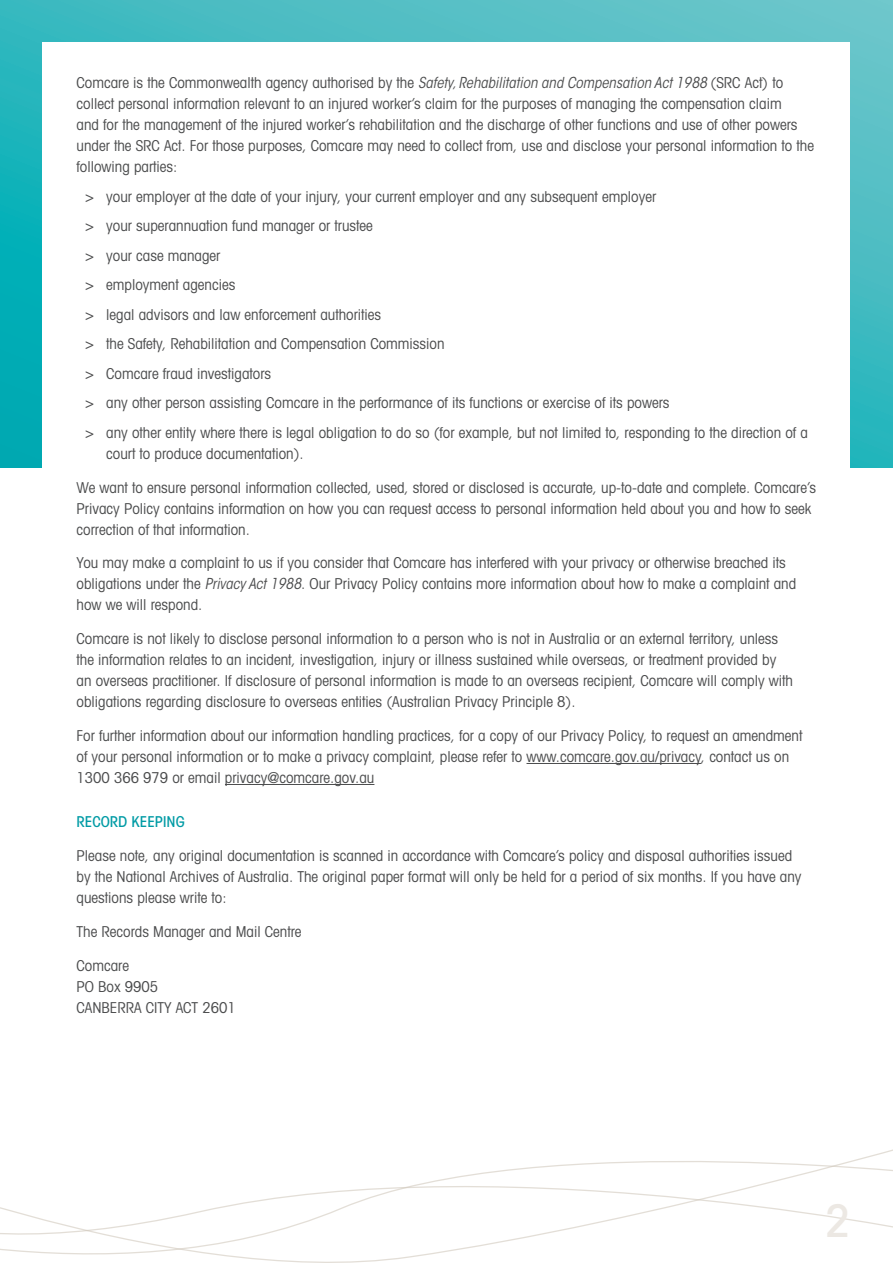
<style>
.page{position:relative;width:893px;height:1263px;background:#fff}
.page>*{position:absolute;margin:0;border:0;box-sizing:border-box;transform-origin:0 0}
.t1{font:500 condensed 45px "Avant Garde";color:#ece8e3}
.Text{font:condensed 15px/21px "Avant Garde";color:#4b4c4d}
.Bullet_1{font:condensed 15px/21px "Avant Garde";color:#4b4c4d}
.Heading_1{font:500 condensed 15px "Avant Garde";color:#009ba5}
.s1{font-family:"ITC Avant Garde Std";font-style:italic}
</style>
<div class="page">
<svg style="left:0;top:1149px;width:893px;height:114px"></svg>
<svg style="left:0;top:0;width:893px;height:468px;background:#41bbc1"></svg>
<div style="left:43px;top:43px;width:807px;height:478px;background:#fff"></div>
<hr style="left:526px;top:763px;width:175px;height:1px;background:#4b4c4d">
<hr style="left:225px;top:784px;width:149px;height:1px;background:#4b4c4d">
<p class="Text" style="left:77px;top:72px;width:739px">Comcare is the Commonwealth agency authorised by the <span class="s1">Safety, Rehabilitation and Compensation Act 1988</span> (SRC Act) to collect personal information relevant to an injured worker’s claim for the purposes of managing the compensation claim<br>and for the management of the injured worker’s rehabilitation and the discharge of other functions and use of other powers under the SRC Act. For those purposes, Comcare may need to collect from, use and disclose your personal information to the following parties:</p>
<p class="Bullet_1" style="left:85px;top:186px;width:573px">&gt; your employer at the date of your injury, your current employer and any subsequent employer</p>
<p class="Bullet_1" style="left:85px;top:215px;width:289px">&gt; your superannuation fund manager or trustee</p>
<p class="Bullet_1" style="left:85px;top:245px;width:137px">&gt; your case manager</p>
<p class="Bullet_1" style="left:85px;top:274px;width:152px">&gt; employment agencies</p>
<p class="Bullet_1" style="left:85px;top:304px;width:298px">&gt; legal advisors and law enforcement authorities</p>
<p class="Bullet_1" style="left:85px;top:333px;width:361px">&gt; the Safety, Rehabilitation and Compensation Commission</p>
<p class="Bullet_1" style="left:85px;top:363px;width:188px">&gt; Comcare fraud investigators</p>
<p class="Bullet_1" style="left:85px;top:392px;width:586px">&gt; any other person assisting Comcare in the performance of its functions or exercise of its powers</p>
<p class="Bullet_1" style="left:106px;top:422px;width:703px;text-indent:-21px">&gt; any other entity where there is legal obligation to do so (for example, but not limited to, responding to the direction of a court to produce documentation).</p>
<p class="Text" style="left:77px;top:476px;width:741px">We want to ensure personal information collected, used, stored or disclosed is accurate, up-to-date and complete. Comcare’s<br>Privacy Policy contains information on how you can request access to personal information held about you and how to seek correction of that information.</p>
<p class="Text" style="left:77px;top:552px;width:721px">You may make a complaint to us if you consider that Comcare has interfered with your privacy or otherwise breached its obligations under the <span class="s1">Privacy Act 1988</span>. Our Privacy Policy contains more information about how to make a complaint and how we will respond.</p>
<p class="Text" style="left:77px;top:628px;width:718px">Comcare is not likely to disclose personal information to a person who is not in Australia or an external territory, unless the information relates to an incident, investigation, injury or illness sustained while overseas, or treatment provided by an overseas practitioner. If disclosure of personal information is made to an overseas recipient, Comcare will comply with obligations regarding disclosure to overseas entities (Australian Privacy Principle 8).</p>
<p class="Text" style="left:77px;top:725px;width:727px">For further information about our information handling practices, for a copy of our Privacy Policy, to request an amendment of your personal information or to make a privacy complaint, please refer to www.comcare.gov.au/privacy, contact us on<br>1300 366 979 or email privacy@comcare.gov.au</p>
<p class="Heading_1" style="left:77px;top:813px;width:110px">RECORD KEEPING</p>
<p class="Text" style="left:77px;top:845px;width:726px">Please note, any original documentation is scanned in accordance with Comcare’s policy and disposal authorities issued by the National Archives of Australia. The original paper format will only be held for a period of six months. If you have any questions please write to:</p>
<p class="Text" style="left:77px;top:921px;width:226px">The Records Manager and Mail Centre</p>
<p class="Text" style="left:77px;top:954px;width:161px">Comcare<br>PO Box 9905<br>CANBERRA CITY ACT 2601</p>
<h1 class="t1" style="left:825px;top:1193px;width:27px">2</h1>
</div>
